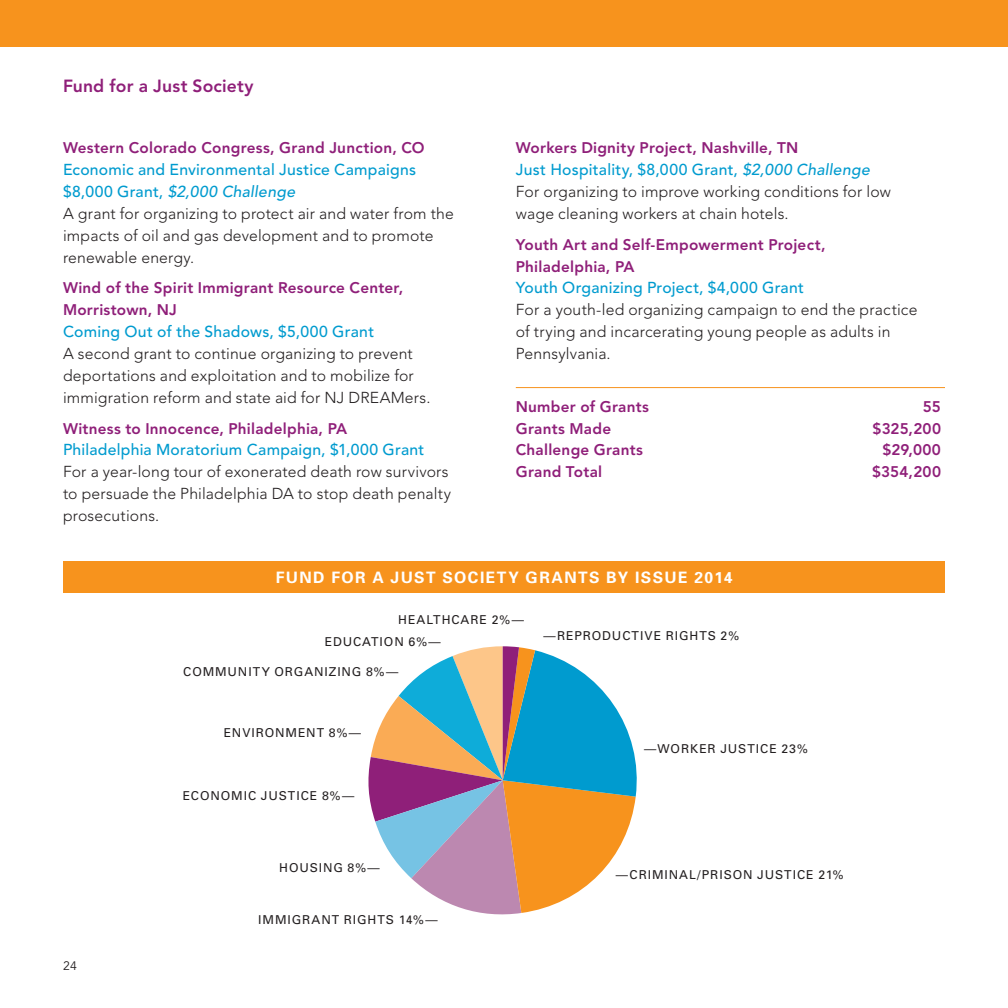
<style>
.page{position:relative;width:1008px;height:1008px;background:#fff}
.page>*{position:absolute;margin:0;border:0;box-sizing:border-box;transform-origin:0 0}
.t1{font:800 17.5px "Avenir";letter-spacing:.01em;color:#8f1f79}
.t2{font:300 15.75px/21.9px "Avenir";letter-spacing:.01em;color:#231f20}
.t3{font:500 15.75px "Avenir";letter-spacing:.015em;color:#009bcf}
.t4{font:700 15.75px "Univers";letter-spacing:.09em;color:#fff}
.t5{font:800 15.4px/21.9px "Avenir";letter-spacing:.015em;color:#8f1f79}
.t6{font:12.25px "Univers";letter-spacing:.075em;color:#231f20}
.t7{font:12.25px "Avenir";color:#231f20}
.s1{font-weight:500;color:#009bcf}
.s2{font-weight:500;font-style:italic;color:#009bcf}
</style>
<div class="page">
<div style="left:0;top:0;width:1008px;height:47px;background:#f7931d"></div>
<hr style="left:516px;top:387px;width:429px;height:1px;background:#f7931d">
<div style="left:63px;top:561px;width:882px;height:31px;background:#f7931d"></div>
<svg style="left:368px;top:646px;width:269px;height:269px"></svg>
<p class="t1" style="left:63px;top:76px;width:192px">Fund for a Just Society</p>
<p class="t5" style="left:63px;top:137px;width:363px">Western Colorado Congress, Grand Junction, CO</p>
<p class="t2" style="left:63px;top:159px;width:392px"><span class="s1">Economic and Environmental Justice Campaigns $8,000 Grant,</span> <span class="s2">$2,000 Challenge<br></span>A grant for organizing to protect air and water from the impacts of oil and gas development and to promote renewable energy.</p>
<p class="t5" style="left:63px;top:277px;width:342px">Wind of the Spirit Immigrant Resource Center,<br>Morristown, NJ</p>
<p class="t3" style="left:63px;top:323px;width:313px">Coming Out of the Shadows, $5,000 Grant</p>
<p class="t2" style="left:63px;top:343px;width:369px">A second grant to continue organizing to prevent deportations and exploitation and to mobilize for immigration reform and state aid for NJ DREAMers.</p>
<p class="t5" style="left:63px;top:417px;width:286px">Witness to Innocence, Philadelphia, PA</p>
<p class="t3" style="left:63px;top:441px;width:363px">Philadelphia Moratorium Campaign, $1,000 Grant</p>
<p class="t2" style="left:63px;top:461px;width:390px">For a year-long tour of exonerated death row survivors to persuade the Philadelphia DA to stop death penalty prosecutions.</p>
<p class="t5" style="left:516px;top:137px;width:284px">Workers Dignity Project, Nashville, TN</p>
<p class="t2" style="left:516px;top:159px;width:377px"><span class="s1">Just Hospitality, $8,000 Grant,</span> <span class="s2">$2,000 Challenge<br></span>For organizing to improve working conditions for low wage cleaning workers at chain hotels.</p>
<p class="t5" style="left:516px;top:233px;width:311px">Youth Art and Self-Empowerment Project,<br>Philadelphia, PA</p>
<p class="t3" style="left:516px;top:279px;width:290px">Youth Organizing Project, $4,000 Grant</p>
<p class="t2" style="left:516px;top:299px;width:403px">For a youth-led organizing campaign to end the practice of trying and incarcerating young people as adults in<br>Pennsylvania.</p>
<p class="t5" style="left:516px;top:395px;width:135px">Number of Grants</p>
<p class="t5" style="left:923px;top:395px;width:20px">55</p>
<p class="t5" style="left:516px;top:417px;width:97px">Grants Made</p>
<p class="t5" style="left:873px;top:417px;width:70px">$325,200</p>
<p class="t5" style="left:516px;top:439px;width:129px">Challenge Grants</p>
<p class="t5" style="left:882px;top:439px;width:60px">$29,000</p>
<p class="t5" style="left:516px;top:461px;width:88px">Grand Total</p>
<p class="t5" style="left:872px;top:461px;width:70px">$354,200</p>
<p class="t4" style="left:276px;top:567px;width:458px">FUND FOR A JUST SOCIETY GRANTS BY ISSUE 2014</p>
<p class="t7" style="left:63px;top:959px;width:16px">24</p>
<p class="t6" style="left:398px;top:612px;width:127px">HEALTHCARE 2%—</p>
<p class="t6" style="left:325px;top:634px;width:118px">EDUCATION 6%—</p>
<p class="t6" style="left:183px;top:664px;width:217px">COMMUNITY ORGANIZING 8%—</p>
<p class="t6" style="left:543px;top:628px;width:197px">—REPRODUCTIVE RIGHTS 2%</p>
<p class="t6" style="left:224px;top:725px;width:139px">ENVIRONMENT 8%—</p>
<p class="t6" style="left:183px;top:788px;width:173px">ECONOMIC JUSTICE 8%—</p>
<p class="t6" style="left:644px;top:741px;width:165px">—WORKER JUSTICE 23%</p>
<p class="t6" style="left:279px;top:860px;width:102px">HOUSING 8%—</p>
<p class="t6" style="left:258px;top:913px;width:181px">IMMIGRANT RIGHTS 14%—</p>
<p class="t6" style="left:616px;top:867px;width:229px">—CRIMINAL/PRISON JUSTICE 21%</p>
</div>
